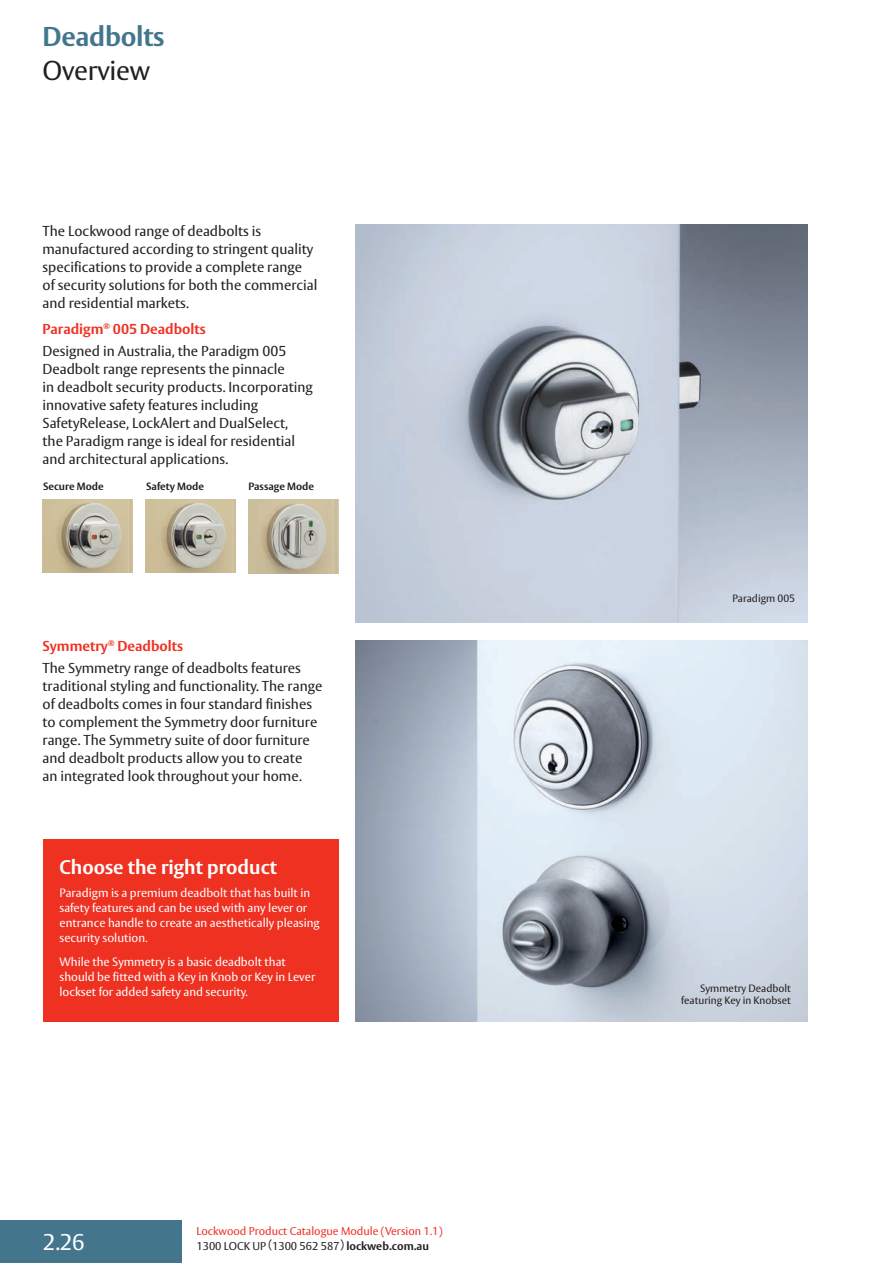
<style>
.page{position:relative;width:893px;height:1263px;background:#fff}
.page>*{position:absolute;margin:0;border:0;box-sizing:border-box;transform-origin:0 0}
.t1{font:700 27px "ASSA Vesta";letter-spacing:-.01em;color:#43768d}
.Page_Header{font:27px "ASSA Vesta";letter-spacing:-.01em;color:#231f20}
.t2{font:22.5px "ASSA Vesta";color:#fff}
.Black_Bold_Sub_Head{font:700 19.5px "ASSA Vesta";color:#fff}
.Body_Copy__Black_9_5{font:14.25px/18px "ASSA Vesta";color:#231f20}
.Sub_Head__Red_Bold_9{font:700 14.25px "ASSA Vesta";color:#ef3122}
.Body_Copy__Black_9_5-2{font:12px/15px "ASSA Vesta";color:#fff}
.t3{font:11.25px/15px "ASSA Vesta";color:#ef3122}
.t4{font:10.5px/12.6px "ASSA Vesta";color:#231f20;text-align:right}
.t5{font:700 10.5px "ASSA Vesta";color:#231f20}
.s1{color:#231f20}
.s2{font-weight:700;color:#231f20}
</style>
<div class="page">
<div style="left:0;top:1220px;width:182px;height:43px;background:#43768d"></div>
<img style="left:355px;top:225px;width:453px;height:398px">
<img style="left:355px;top:640px;width:453px;height:381px">
<img style="left:146px;top:499px;width:90px;height:73px">
<img style="left:248px;top:499px;width:90px;height:74px">
<img style="left:43px;top:499px;width:90px;height:74px">
<div style="left:43px;top:839px;width:295px;height:182px;background:#ef3122"></div>
<h1 class="t1" style="left:43px;top:20px;width:123px">Deadbolts</h1>
<p class="Page_Header" style="left:43px;top:55px;width:109px">Overview</p>
<p class="Body_Copy__Black_9_5" style="left:43px;top:222px;width:276px">The Lockwood range of deadbolts is manufactured according to stringent quality specifications to provide a complete range of security solutions for both the commercial and residential markets.</p>
<p class="Sub_Head__Red_Bold_9" style="left:43px;top:320px;width:165px">Paradigm<sup>®</sup> 005 Deadbolts</p>
<p class="Body_Copy__Black_9_5" style="left:43px;top:343px;width:272px">Designed in Australia, the Paradigm 005<br>Deadbolt range represents the pinnacle<br>in deadbolt security products. Incorporating innovative safety features including SafetyRelease, LockAlert and DualSelect,<br>the Paradigm range is ideal for residential and architectural applications.</p>
<p class="t5" style="left:43px;top:480px;width:62px">Secure Mode</p>
<p class="t5" style="left:146px;top:480px;width:59px">Safety Mode</p>
<p class="t5" style="left:248px;top:480px;width:67px">Passage Mode</p>
<p class="Sub_Head__Red_Bold_9" style="left:43px;top:637px;width:142px">Symmetry<sup>®</sup> Deadbolts</p>
<p class="Body_Copy__Black_9_5" style="left:43px;top:660px;width:281px">The Symmetry range of deadbolts features traditional styling and functionality. The range of deadbolts comes in four standard finishes to complement the Symmetry door furniture range. The Symmetry suite of door furniture and deadbolt products allow you to create<br>an integrated look throughout your home.</p>
<p class="Black_Bold_Sub_Head" style="left:60px;top:855px;width:219px">Choose the right product</p>
<p class="Body_Copy__Black_9_5-2" style="left:60px;top:886px;width:262px">Paradigm is a premium deadbolt that has built in safety features and can be used with any lever or entrance handle to create an aesthetically pleasing security solution.</p>
<p class="Body_Copy__Black_9_5-2" style="left:60px;top:954px;width:257px">While the Symmetry is a basic deadbolt that should be fitted with a Key in Knob or Key in Lever lockset for added safety and security.</p>
<p class="t2" style="left:43px;top:1228px;width:43px">2.26</p>
<p class="t3" style="left:196px;top:1224px;width:248px">Lockwood Product Catalogue Module (Version 1.1)<br><span class="s1">1300 LOCK UP (1300 562 587)</span> <span class="s2">lockweb.com.au</span></p>
<p class="t4" style="left:732px;top:592px;width:64px">Paradigm 005</p>
<p class="t4" style="left:681px;top:982px;width:111px">Symmetry Deadbolt featuring Key in Knobset</p>
</div>
